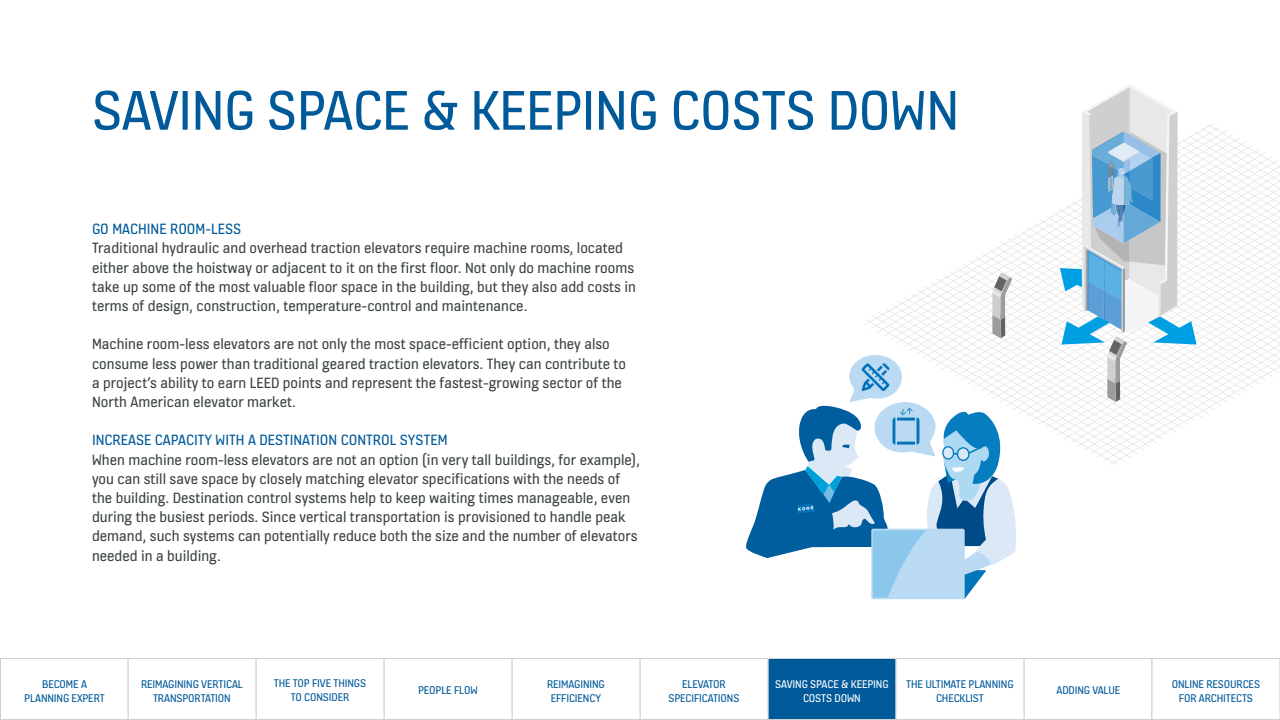
<style>
.page{position:relative;width:1280px;height:720px;background:#fff}
.page>*{position:absolute;margin:0;border:0;box-sizing:border-box;transform-origin:0 0}
.t1{font:60px "KONE Information v 13";letter-spacing:-.01em;color:#005a9a}
.t2{font:16px/19.2px "KONE Information v 13";color:#3b4245}
.t3{font:16px "KONE Information v 13";color:#005a9a}
.t4{font:12px/14px "KONE Information v 13";letter-spacing:-.01em;color:#005a9a;text-align:center}
.t5{font:12px/14px "KONE Information v 13";letter-spacing:-.01em;color:#fff;text-align:center}
</style>
<div class="page">
<div style="left:768px;top:659px;width:128px;height:61px;background:#005a9a"></div>
<div style="left:767px;top:658px;width:129px;height:62px;border:1px solid #cfcfcf"></div>
<div style="left:1023px;top:658px;width:129px;height:62px;border:1px solid #cfcfcf"></div>
<div style="left:1151px;top:658px;width:129px;height:62px;border:1px solid #cfcfcf"></div>
<div style="left:895px;top:658px;width:129px;height:62px;border:1px solid #cfcfcf"></div>
<div style="left:639px;top:658px;width:129px;height:62px;border:1px solid #cfcfcf"></div>
<div style="left:511px;top:658px;width:129px;height:62px;border:1px solid #cfcfcf"></div>
<div style="left:383px;top:658px;width:129px;height:62px;border:1px solid #cfcfcf"></div>
<div style="left:255px;top:658px;width:129px;height:62px;border:1px solid #cfcfcf"></div>
<div style="left:127px;top:658px;width:129px;height:62px;border:1px solid #cfcfcf"></div>
<div style="left:0;top:658px;width:128px;height:62px;border:1px solid #cfcfcf"></div>
<svg style="left:746px;top:87px;width:534px;height:512px"></svg>
<h1 class="t1" style="left:92px;top:70px;width:869px">SAVING SPACE &amp; KEEPING COSTS DOWN</h1>
<p class="t3" style="left:92px;top:218px;width:151px">GO MACHINE ROOM-LESS</p>
<p class="t2" style="left:92px;top:238px;width:546px">Traditional hydraulic and overhead traction elevators require machine rooms, located either above the hoistway or adjacent to it on the first floor. Not only do machine rooms take up some of the most valuable floor space in the building, but they also add costs in terms of design, construction, temperature-control and maintenance.</p>
<p class="t2" style="left:92px;top:334px;width:536px">Machine room-less elevators are not only the most space-efficient option, they also consume less power than traditional geared traction elevators. They can contribute to a project’s ability to earn LEED points and represent the fastest-growing sector of the North American elevator market.</p>
<p class="t3" style="left:92px;top:430px;width:357px">INCREASE CAPACITY WITH A DESTINATION CONTROL SYSTEM</p>
<p class="t2" style="left:92px;top:449px;width:549px">When machine room-less elevators are not an option (in very tall buildings, for example), you can still save space by closely matching elevator specifications with the needs of the building. Destination control systems help to keep waiting times manageable, even during the busiest periods. Since vertical transportation is provisioned to handle peak demand, such systems can potentially reduce both the size and the number of elevators needed in a building.</p>
<p class="t4" style="left:24px;top:676px;width:82px">BECOME A<br>PLANNING EXPERT</p>
<p class="t4" style="left:141px;top:676px;width:103px">REIMAGINING VERTICAL<br>TRANSPORTATION</p>
<p class="t4" style="left:274px;top:676px;width:94px">THE TOP FIVE THINGS<br>TO CONSIDER</p>
<p class="t4" style="left:418px;top:682px;width:61px">PEOPLE FLOW</p>
<p class="t4" style="left:547px;top:676px;width:59px">REIMAGINING<br>EFFICIENCY</p>
<p class="t4" style="left:668px;top:676px;width:73px">ELEVATOR<br>SPECIFICATIONS</p>
<p class="t4" style="left:906px;top:676px;width:109px">THE ULTIMATE PLANNING<br>CHECKLIST</p>
<p class="t4" style="left:1172px;top:676px;width:90px">ONLINE RESOURCES<br>FOR ARCHITECTS</p>
<p class="t5" style="left:775px;top:676px;width:115px">SAVING SPACE &amp; KEEPING<br>COSTS DOWN</p>
<p class="t4" style="left:1057px;top:682px;width:65px">ADDING VALUE</p>
</div>
